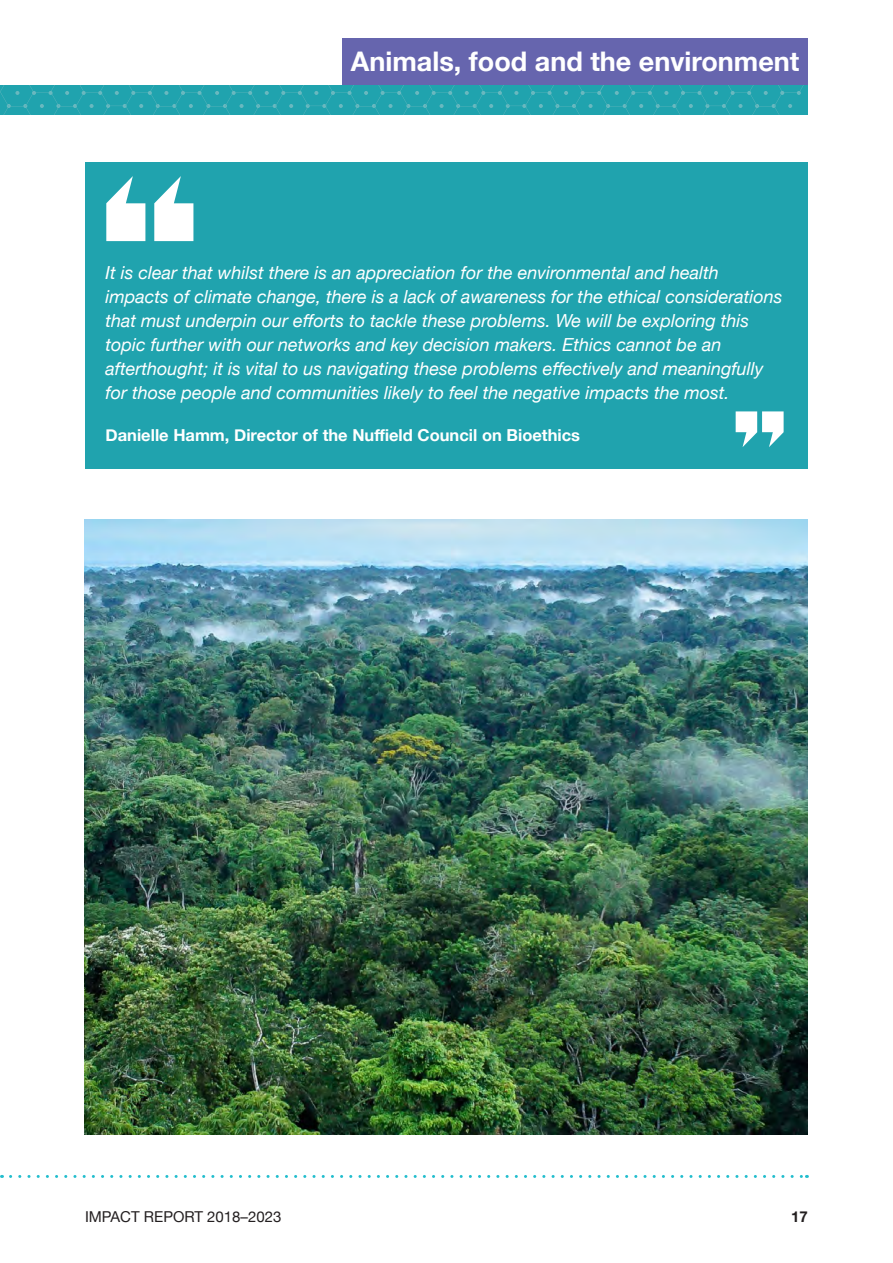
<style>
.page{position:relative;width:893px;height:1263px;background:#fff}
.page>*{position:absolute;margin:0;border:0;box-sizing:border-box;transform-origin:0 0}
.Bold_bullets{font:700 27px "Helvetica Neue";color:#fff}
.t1{font:italic 18px/24px "Helvetica Neue";color:#fff}
.Quote_name{font:700 16.5px "Helvetica Neue";color:#fff}
.Body_copy{font:15px "Helvetica Neue";color:#231f20}
.t2{font:700 15px "Helvetica Neue";color:#231f20}
</style>
<div class="page">
<svg style="left:11px;top:1175px;width:796px;height:3px"></svg>
<svg style="left:0;top:85px;width:808px;height:30px;background:#24a4af"></svg>
<div style="left:85px;top:162px;width:723px;height:306px;background:#20a3ae"></div>
<svg style="left:106px;top:176px;width:87px;height:65px"></svg>
<img style="left:84px;top:519px;width:723px;height:616px">
<div style="left:342px;top:38px;width:466px;height:47px;background:#6665ae"></div>
<svg style="left:736px;top:411px;width:48px;height:36px"></svg>
<p class="Bold_bullets" style="left:351px;top:40px;width:450px">Animals, food and the environment</p>
<p class="t1" style="left:106px;top:262px;width:678px">It is clear that whilst there is an appreciation for the environmental and health impacts of climate change, there is a lack of awareness for the ethical considerations that must underpin our efforts to tackle these problems. We will be exploring this topic further with our networks and key decision makers. Ethics cannot be an afterthought; it is vital to us navigating these problems effectively and meaningfully for those people and communities likely to feel the negative impacts the most.</p>
<p class="Quote_name" style="left:106px;top:422px;width:476px">Danielle Hamm, Director of the Nuffield Council on Bioethics</p>
<p class="Body_copy" style="left:85px;top:1206px;width:198px">IMPACT REPORT 2018–2023</p>
<p class="t2" style="left:791px;top:1205px;width:18px">17</p>
</div>
